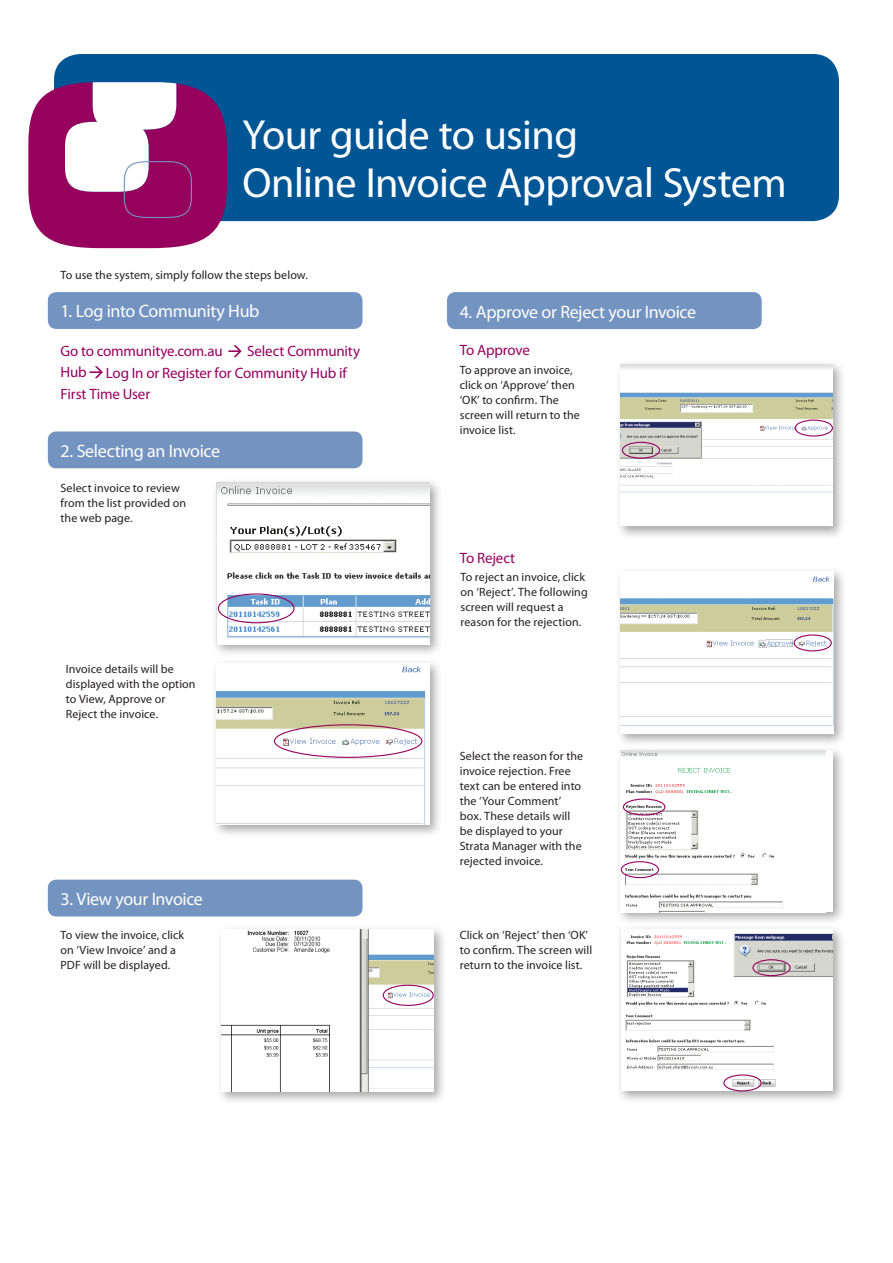
<style>
.page{position:relative;width:893px;height:1263px;background:#fff}
.page>*{position:absolute;margin:0;border:0;box-sizing:border-box;transform-origin:0 0}
.Body{font:42.3px/47.5px "Myriad Pro";letter-spacing:-.015em;color:#fff}
.Paragraph_Style_2{font:18px "Myriad Pro";letter-spacing:-.02em;color:#fff}
.Paragraph_Style_2-2{font:15px/21px "Myriad Pro";letter-spacing:-.01em;color:#97015e}
.Paragraph_Style_3{font:12px/15px "Myriad Pro";letter-spacing:.005em;color:#231f20}
</style>
<div class="page">
<div style="left:54px;top:54px;width:785px;height:167px;background:#005595;border-radius:26px"></div>
<svg style="left:28px;top:82px;width:199px;height:166px;background:#b35593"></svg>
<div style="left:48px;top:431px;width:314px;height:37px;background:#7393c1;border-radius:9px"></div>
<div style="left:212px;top:658px;width:230px;height:180px;background:#231f20;opacity:.4"></div>
<img style="left:217px;top:663px;width:212px;height:162px">
<div style="left:274px;top:724px;width:148px;height:34px;border:1px solid #97015e;border-radius:50%"></div>
<div style="left:212px;top:477px;width:230px;height:180px;background:#231f20;opacity:.4"></div>
<img style="left:217px;top:483px;width:212px;height:161px">
<div style="left:218px;top:593px;width:77px;height:30px;border:1px solid #97015e;border-radius:50%"></div>
<div style="left:48px;top:880px;width:314px;height:36px;background:#7393c1;border-radius:9px"></div>
<div style="left:216px;top:925px;width:230px;height:179px;background:#231f20;opacity:.4"></div>
<img style="left:221px;top:930px;width:213px;height:161px">
<div style="left:383px;top:985px;width:51px;height:21px;border:1px solid #97015e;border-radius:50%"></div>
<div style="left:48px;top:292px;width:314px;height:37px;background:#7393c1;border-radius:9px"></div>
<svg style="left:228px;top:345px;width:14px;height:12px"></svg>
<svg style="left:90px;top:366px;width:13px;height:12px"></svg>
<div style="left:447px;top:292px;width:315px;height:37px;background:#7393c1;border-radius:9px"></div>
<div style="left:615px;top:359px;width:231px;height:180px;background:#231f20;opacity:.4"></div>
<div style="left:620px;top:365px;width:213px;height:161px;background:#fff"></div>
<img style="left:620px;top:365px;width:213px;height:128px">
<div style="left:795px;top:419px;width:38px;height:18px;border:1px solid #97015e;border-radius:50%"></div>
<div style="left:622px;top:442px;width:38px;height:17px;border:1px solid #97015e;border-radius:50%"></div>
<div style="left:616px;top:566px;width:230px;height:180px;background:#231f20;opacity:.4"></div>
<img style="left:621px;top:572px;width:212px;height:161px">
<div style="left:794px;top:634px;width:38px;height:17px;border:1px solid #97015e;border-radius:50%"></div>
<div style="left:615px;top:745px;width:231px;height:180px;background:#231f20;opacity:.4"></div>
<div style="left:620px;top:750px;width:213px;height:162px;background:#fff"></div>
<img style="left:620px;top:750px;width:206px;height:162px">
<div style="left:623px;top:798px;width:42px;height:17px;border:1px solid #97015e;border-radius:50%"></div>
<div style="left:621px;top:861px;width:38px;height:17px;border:1px solid #97015e;border-radius:50%"></div>
<div style="left:615px;top:924px;width:230px;height:180px;background:#231f20;opacity:.4"></div>
<img style="left:620px;top:929px;width:213px;height:162px">
<div style="left:723px;top:1074px;width:39px;height:17px;border:1px solid #97015e;border-radius:50%"></div>
<div style="left:752px;top:959px;width:39px;height:17px;border:1px solid #97015e;border-radius:50%"></div>
<p class="Body" style="left:242px;top:111px;width:546px">Your guide to using<br>Online Invoice Approval System</p>
<p class="Paragraph_Style_3" style="left:61px;top:267px;width:249px">To use the system, simply follow the steps below.</p>
<p class="Paragraph_Style_2" style="left:61px;top:300px;width:200px">1. Log into Community Hub</p>
<p class="Paragraph_Style_2-2" style="left:61px;top:340px;width:164px">Go to communitye.com.au</p>
<p class="Paragraph_Style_2-2" style="left:247px;top:340px;width:114px">Select Community</p>
<p class="Paragraph_Style_2-2" style="left:61px;top:361px;width:28px">Hub</p>
<p class="Paragraph_Style_2" style="left:460px;top:301px;width:238px">4. Approve or Reject your Invoice</p>
<p class="Paragraph_Style_2-2" style="left:460px;top:339px;width:72px">To Approve</p>
<p class="Paragraph_Style_2-2" style="left:61px;top:362px;width:288px;text-indent:45px">Log In or Register for Community Hub if<br>First Time User</p>
<p class="Paragraph_Style_3" style="left:460px;top:362px;width:122px">To approve an invoice, click on ‘Approve’ then ‘OK’ to confirm. The screen will return to the invoice list.</p>
<p class="Paragraph_Style_2" style="left:61px;top:440px;width:161px">2. Selecting an Invoice</p>
<p class="Paragraph_Style_3" style="left:61px;top:480px;width:127px">Select invoice to review from the list provided on the web page.</p>
<p class="Paragraph_Style_3" style="left:66px;top:661px;width:131px">Invoice details will be displayed with the option to View, Approve or<br>Reject the invoice.</p>
<p class="Paragraph_Style_2" style="left:61px;top:888px;width:144px">3. View your Invoice</p>
<p class="Paragraph_Style_3" style="left:61px;top:927px;width:125px">To view the invoice, click on ‘View Invoice’ and a<br>PDF will be displayed.</p>
<p class="Paragraph_Style_2-2" style="left:460px;top:547px;width:57px">To Reject</p>
<p class="Paragraph_Style_3" style="left:460px;top:569px;width:129px">To reject an invoice, click on ‘Reject’. The following screen will request a reason for the rejection.</p>
<p class="Paragraph_Style_3" style="left:460px;top:748px;width:125px">Select the reason for the invoice rejection. Free text can be entered into the ‘Your Comment’ box. These details will be displayed to your<br>Strata Manager with the rejected invoice.</p>
<p class="Paragraph_Style_3" style="left:460px;top:927px;width:134px">Click on ‘Reject’ then ‘OK’ to confirm. The screen will return to the invoice list.</p>
</div>
